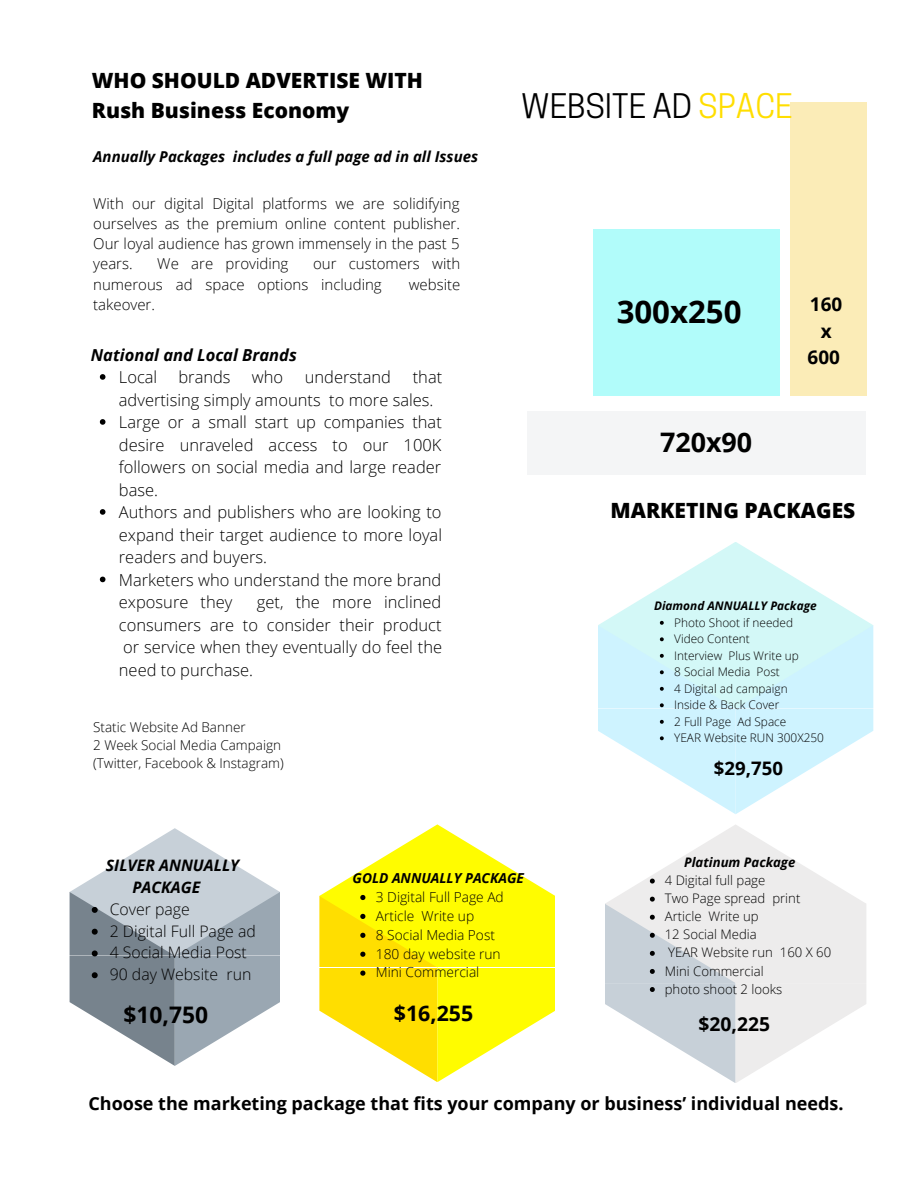
<style>
.page{position:relative;width:918px;height:1188px;background:#fff}
.page>*{position:absolute;margin:0;border:0;box-sizing:border-box;transform-origin:0 0}
.t1{font:31.8px "Cooper Hewitt";color:#000}
.t2{font:700 31.2px "Open Sans";color:#000}
.t3{font:700 26.85px "Open Sans";color:#000}
.t4{font:700 22.8px "Open Sans";color:#000}
.t5{font:700 21.3px "Open Sans";color:#000}
.t6{font:800 21px/29.2px "Open Sans";color:#000}
.t7{font:700 19.35px "Open Sans";color:#000}
.t8{font:700 18.9px "Open Sans";color:#000}
.t9{font:700 18.6px "Open Sans";color:#000}
.t10{font:700 18px "Open Sans";color:#000}
.t11{font:300 16.5px/22.5px "Open Sans";color:#000;text-align:justify}
.t12{font:italic 700 16.5px "Open Sans";color:#000}
.t13{font:300 15.9px "Open Sans";color:#000}
.t14{font:italic 700 15.9px/21.8px "Open Sans";color:#000}
.t15{font:300 15px/20.2px "Open Sans";color:#000;text-align:justify}
.t16{font:italic 700 15px "Open Sans";color:#000}
.t17{font:300 13.8px "Open Sans";color:#000}
.t18{font:italic 700 13.8px "Open Sans";color:#000}
.t19{font:300 13.5px "Open Sans";color:#000}
.t20{font:300 13.2px "Open Sans";color:#000}
.t21{font:italic 700 13.2px "Open Sans";color:#000}
.t22{font:300 11.85px "Open Sans";color:#000}
.t23{font:italic 700 11.85px "Open Sans";color:#000}
.s1{color:#ffde00}
</style>
<div class="page">
<div style="left:593px;top:229px;width:187px;height:167px;background:#b1fcfa"></div>
<div style="left:790px;top:103px;width:76px;height:293px;background:#fbecb7"></div>
<div style="left:527px;top:411px;width:338px;height:64px;background:#f4f5f6"></div>
<svg style="left:605px;top:542px;width:261px;height:79px"></svg>
<svg style="left:100px;top:374px;width:5px;height:6px"></svg>
<svg style="left:100px;top:419px;width:5px;height:6px"></svg>
<svg style="left:100px;top:509px;width:5px;height:6px"></svg>
<svg style="left:100px;top:577px;width:5px;height:5px"></svg>
<svg style="left:319px;top:824px;width:236px;height:258px"></svg>
<svg style="left:598px;top:621px;width:275px;height:193px"></svg>
<svg style="left:70px;top:828px;width:210px;height:238px"></svg>
<svg style="left:605px;top:825px;width:261px;height:258px"></svg>
<p class="t6" style="left:92px;top:66px;width:333px">WHO SHOULD ADVERTISE WITH<br>Rush Business Economy</p>
<p class="t16" style="left:93px;top:146px;width:386px">Annually Packages includes a full page ad in all Issues</p>
<p class="t15" style="left:93px;top:193px;width:368px">With our digital Digital platforms we are solidifying ourselves as the premium online content publisher.<br>Our loyal audience has grown immensely in the past 5 years.</p>
<p class="t15" style="left:93px;top:253px;width:369px;text-indent:220px">our customers with numerous ad space options including</p>
<p class="t15" style="left:157px;top:253px;width:133px">We are providing</p>
<p class="t15" style="left:409px;top:274px;width:53px">website</p>
<p class="t15" style="left:93px;top:294px;width:63px">takeover.</p>
<p class="t12" style="left:91px;top:343px;width:207px">National and Local Brands</p>
<p class="t11" style="left:119px;top:365px;width:325px;text-indent:294px">that advertising simply amounts to more sales.</p>
<p class="t11" style="left:119px;top:410px;width:324px">Large or a small start up companies that desire unraveled access to our 100K followers on social media and large reader base.</p>
<p class="t11" style="left:119px;top:500px;width:325px">Authors and publishers who are looking to expand their target audience to more loyal readers and buyers.</p>
<p class="t11" style="left:119px;top:568px;width:324px">Marketers who understand the more brand exposure they</p>
<p class="t11" style="left:119px;top:365px;width:40px">Local</p>
<p class="t11" style="left:178px;top:365px;width:54px">brands</p>
<p class="t11" style="left:252px;top:365px;width:33px">who</p>
<p class="t11" style="left:305px;top:365px;width:88px">understand</p>
<p class="t11" style="left:119px;top:590px;width:325px;text-indent:138px">get, the more inclined consumers are to consider their product or service when they eventually do feel the need to purchase.</p>
<p class="t19" style="left:93px;top:718px;width:154px">Static Website Ad Banner</p>
<p class="t19" style="left:93px;top:736px;width:189px">2 Week Social Media Campaign</p>
<p class="t19" style="left:93px;top:754px;width:192px">(Twitter, Facebook &amp; Instagram)</p>
<p class="t1" style="left:521px;top:95px;width:273px">WEBSITE AD <span class="s1">SPACE</span></p>
<p class="t2" style="left:617px;top:290px;width:126px">300x250</p>
<p class="t3" style="left:660px;top:424px;width:94px">720x90</p>
<p class="t8" style="left:810px;top:291px;width:34px">160</p>
<p class="t8" style="left:821px;top:317px;width:12px">x</p>
<p class="t8" style="left:808px;top:344px;width:34px">600</p>
<p class="t6" style="left:610px;top:495px;width:246px">MARKETING PACKAGES</p>
<p class="t23" style="left:654px;top:598px;width:164px">Diamond ANNUALLY Package</p>
<p class="t22" style="left:674px;top:614px;width:120px">Photo Shoot if needed</p>
<p class="t22" style="left:674px;top:631px;width:77px">Video Content</p>
<p class="t22" style="left:674px;top:647px;width:126px">Interview Plus Write up</p>
<p class="t22" style="left:674px;top:664px;width:107px">8 Social Media Post</p>
<p class="t22" style="left:674px;top:680px;width:115px">4 Digital ad campaign</p>
<p class="t22" style="left:674px;top:697px;width:107px">Inside &amp; Back Cover</p>
<p class="t22" style="left:674px;top:713px;width:114px">2 Full Page Ad Space</p>
<p class="t22" style="left:674px;top:730px;width:151px">YEAR Website RUN 300X250</p>
<p class="t9" style="left:714px;top:755px;width:71px">$29,750</p>
<p class="t14" style="left:132px;top:854px;width:108px;text-indent:-27px">SILVER ANNUALLY<br>PACKAGE</p>
<p class="t13" style="left:110px;top:898px;width:82px">Cover page</p>
<p class="t13" style="left:110px;top:920px;width:148px">2 Digital Full Page ad</p>
<p class="t13" style="left:110px;top:941px;width:139px">4 Social Media Post</p>
<p class="t13" style="left:110px;top:963px;width:143px">90 day Website run</p>
<p class="t18" style="left:353px;top:868px;width:173px">GOLD ANNUALLY PACKAGE</p>
<p class="t17" style="left:376px;top:887px;width:129px">3 Digital Full Page Ad</p>
<p class="t17" style="left:376px;top:906px;width:100px">Article Write up</p>
<p class="t17" style="left:376px;top:925px;width:121px">8 Social Media Post</p>
<p class="t17" style="left:376px;top:944px;width:126px">180 day website run</p>
<p class="t17" style="left:376px;top:963px;width:105px">Mini Commercial</p>
<p class="t4" style="left:124px;top:998px;width:86px">$10,750</p>
<p class="t5" style="left:394px;top:999px;width:81px">$16,255</p>
<p class="t21" style="left:684px;top:853px;width:113px">Platinum Package</p>
<p class="t20" style="left:665px;top:871px;width:102px">4 Digital full page</p>
<p class="t20" style="left:665px;top:889px;width:137px">Two Page spread print</p>
<p class="t20" style="left:665px;top:907px;width:96px">Article Write up</p>
<p class="t20" style="left:665px;top:925px;width:94px">12 Social Media</p>
<p class="t20" style="left:668px;top:943px;width:164px">YEAR Website run 160 X 60</p>
<p class="t20" style="left:665px;top:961px;width:100px">Mini Commercial</p>
<p class="t20" style="left:665px;top:980px;width:119px">photo shoot 2 looks</p>
<p class="t7" style="left:699px;top:1010px;width:73px">$20,225</p>
<p class="t10" style="left:88px;top:1091px;width:757px">Choose the marketing package that fits your company or business’ individual needs.</p>
</div>
